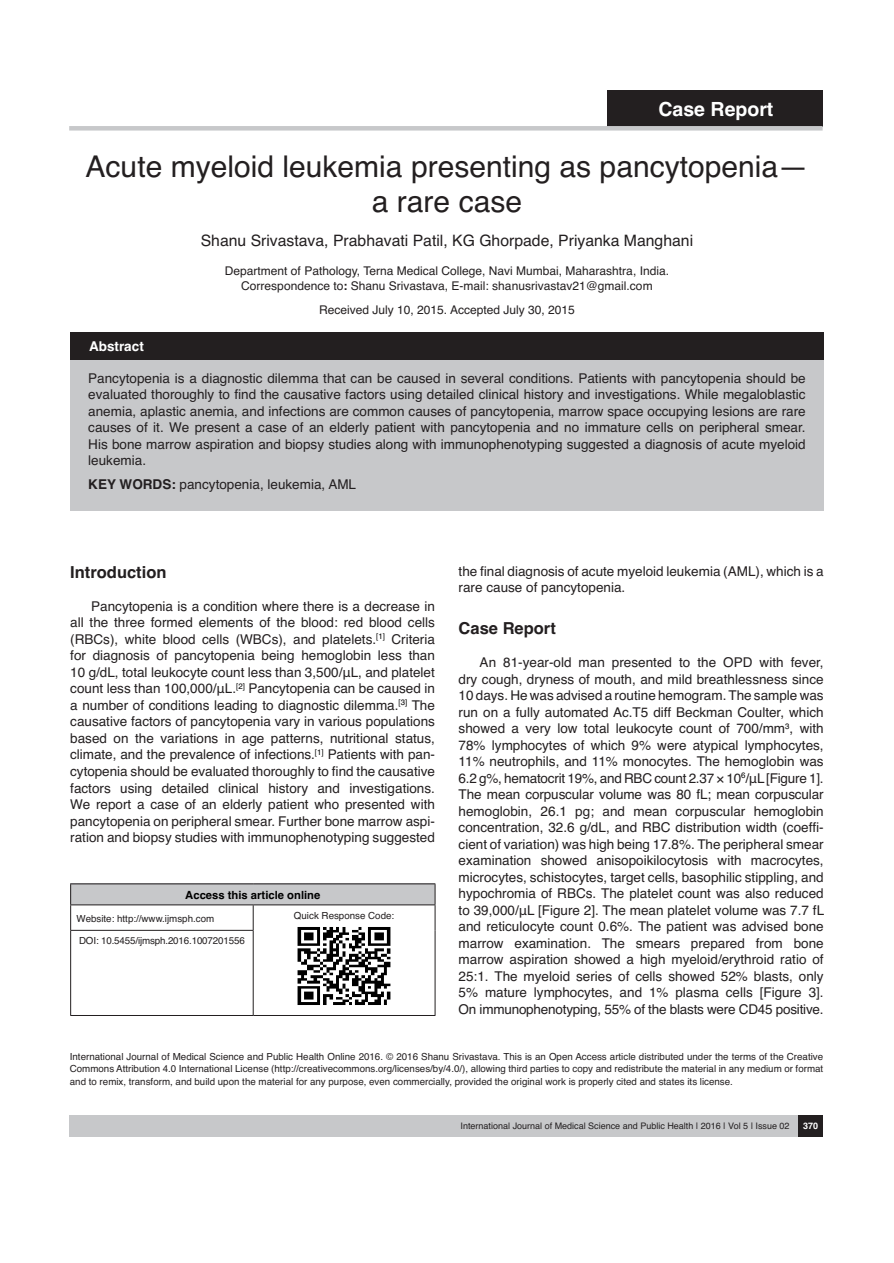
<style>
.page{position:relative;width:894px;height:1263px;background:#fff}
.page>*{position:absolute;margin:0;border:0;box-sizing:border-box;transform-origin:0 0}
.AT{font:30px/34.5px "Helvetica";color:#231f20;text-align:center}
.Article_Type{font:700 19.5px "Helvetica";color:#fff}
.t1{font:700 16.5px "Helvetica";color:#231f20}
.Author{font:15.75px "Helvetica";color:#231f20}
.para{font:13.5px/16.5px "Helvetica";color:#231f20;text-align:justify}
.abspara{font:13.5px/16.5px "Helvetica";color:#231f20;text-align:justify}
.abs{font:700 13.5px "Helvetica";color:#fff}
.Aff{font:12px "Helvetica";color:#231f20}
.Date{font:12px "Helvetica";color:#231f20}
.box_head{font:700 11.25px "Helvetica";color:#000}
.para-2{font:9.75px/12.8px "Helvetica";color:#231f20;text-align:justify}
.box_txt{font:9.75px "Helvetica";letter-spacing:-.015em;color:#231f20}
.box_txt_center{font:9.75px "Helvetica";color:#231f20}
.t2{font:9px "Helvetica";color:#231f20}
.Rhs_page_no{font:700 9px "Helvetica";color:#fff}
.s1{font-weight:700}
</style>
<div class="page">
<div style="left:607px;top:90px;width:215px;height:36px;background:#231f20"></div>
<div style="left:69px;top:1115px;width:729px;height:21px;background:#c7c8ca"></div>
<div style="left:798px;top:1115px;width:24px;height:21px;background:#231f20"></div>
<div style="left:69px;top:126px;width:753px;height:5px;background:#c7c8ca"></div>
<div style="left:71px;top:884px;width:364px;height:21px;background:#c7c8ca"></div>
<svg style="left:253px;top:905px;width:1px;height:25px"></svg>
<hr style="left:70px;top:930px;width:183px;height:1px;background:#231f20">
<hr style="left:253px;top:930px;width:1px;height:85px;background:#231f20">
<hr style="left:434px;top:930px;width:1px;height:85px;background:#231f20">
<hr style="left:253px;top:1015px;width:182px;height:1px;background:#231f20">
<hr style="left:70px;top:930px;width:1px;height:85px;background:#231f20">
<hr style="left:70px;top:1015px;width:183px;height:1px;background:#231f20">
<hr style="left:70px;top:883px;width:183px;height:1px;background:#231f20">
<svg style="left:70px;top:884px;width:1px;height:46px"></svg>
<hr style="left:253px;top:883px;width:182px;height:1px;background:#231f20">
<svg style="left:434px;top:884px;width:1px;height:46px"></svg>
<hr style="left:70px;top:904px;width:183px;height:1px;background:#231f20">
<hr style="left:253px;top:904px;width:182px;height:1px;background:#231f20">
<img style="left:297px;top:927px;width:94px;height:78px">
<div style="left:70px;top:372px;width:753px;height:139px;background:#c7c8ca"></div>
<div style="left:70px;top:344px;width:753px;height:28px;background:#c7c8ca"></div>
<div style="left:70px;top:332px;width:753px;height:27px;background:#231f20"></div>
<p class="Article_Type" style="left:658px;top:91px;width:116px">Case Report</p>
<p class="AT" style="left:86px;top:148px;width:723px">Acute myeloid leukemia presenting as pancytopenia— a rare case</p>
<p class="Author" style="left:201px;top:227px;width:493px">Shanu Srivastava, Prabhavati Patil, KG Ghorpade, Priyanka Manghani</p>
<p class="Aff" style="left:225px;top:260px;width:445px">Department of Pathology, Terna Medical College, Navi Mumbai, Maharashtra, India.</p>
<p class="Aff" style="left:241px;top:275px;width:413px">Correspondence to<span class="s1">:</span> Shanu Srivastava, E-mail: shanusrivastav21@gmail.com</p>
<p class="Date" style="left:319px;top:299px;width:257px">Received July 10, 2015. Accepted July 30, 2015</p>
<p class="abs" style="left:89px;top:334px;width:56px">Abstract</p>
<p class="abspara" style="left:88px;top:369px;width:718px">Pancytopenia is a diagnostic dilemma that can be caused in several conditions. Patients with pancytopenia should be evaluated thoroughly to find the causative factors using detailed clinical history and investigations. While megaloblastic anemia, aplastic anemia, and infections are common causes of pancytopenia, marrow space occupying lesions are rare causes of it. We present a case of an elderly patient with pancytopenia and no immature cells on peripheral smear.<br>His bone marrow aspiration and biopsy studies along with immunophenotyping suggested a diagnosis of acute myeloid leukemia.</p>
<p class="abspara" style="left:88px;top:475px;width:269px"><span class="s1">KEY WORDS:</span> pancytopenia, leukemia, AML</p>
<h1 class="t1" style="left:70px;top:557px;width:98px">Introduction</h1>
<p class="para" style="left:70px;top:597px;width:366px;text-indent:21px">Pancytopenia is a condition where there is a decrease in all the three formed elements of the blood: red blood cells (RBCs), white blood cells (WBCs), and platelets.<sup>[1]</sup> Criteria for diagnosis of pancytopenia being hemoglobin less than 10 g/dL, total leukocyte count less than 3,500/μL, and platelet count less than 100,000/μL.<sup>[2]</sup> Pancytopenia can be caused in a number of conditions leading to diagnostic dilemma.<sup>[3]</sup> The causative factors of pancytopenia vary in various populations based on the variations in age patterns, nutritional status, climate, and the prevalence of infections.<sup>[1]</sup> Patients with pan&shy;cytopenia should be evaluated thoroughly to find the causative factors using detailed clinical history and investigations.<br>We report a case of an elderly patient who presented with pancytopenia on peripheral smear. Further bone marrow aspi&shy;ration and biopsy studies with immunophenotyping suggested</p>
<p class="box_head" style="left:185px;top:884px;width:137px">Access this article online</p>
<p class="box_txt" style="left:77px;top:909px;width:139px">Website: http://www.ijmsph.com</p>
<p class="box_txt_center" style="left:294px;top:907px;width:102px">Quick Response Code:</p>
<p class="box_txt" style="left:79px;top:932px;width:167px">DOI: 10.5455/ijmsph.2016.1007201556</p>
<p class="para" style="left:458px;top:562px;width:366px">the final diagnosis of acute myeloid leukemia (AML), which is a rare cause of pancytopenia.</p>
<h1 class="t1" style="left:458px;top:613px;width:99px">Case Report</h1>
<p class="para" style="left:458px;top:653px;width:367px;text-indent:21px">An 81-year-old man presented to the OPD with fever, dry cough, dryness of mouth, and mild breathlessness since 10 days. He was advised a routine hemogram. The sample was run on a fully automated Ac.T5 diff Beckman Coulter, which showed a very low total leukocyte count of 700/mm<sup>3</sup>, with 78% lymphocytes of which 9% were atypical lymphocytes, 11% neutrophils, and 11% monocytes. The hemoglobin was 6.2 g%, hematocrit 19%, and RBC count 2.37 × 10<sup>6</sup>/μL [Figure 1].<br>The mean corpuscular volume was 80 fL; mean corpuscular hemoglobin, 26.1 pg; and mean corpuscular hemoglobin concentration, 32.6 g/dL, and RBC distribution width (coeffi&shy;cient of variation) was high being 17.8%. The peripheral smear examination showed anisopoikilocytosis with macrocytes, microcytes, schistocytes, target cells, basophilic stippling, and hypochromia of RBCs. The platelet count was also reduced to 39,000/μL [Figure 2]. The mean platelet volume was 7.7 fL and reticulocyte count 0.6%. The patient was advised bone marrow examination. The smears prepared from bone marrow aspiration showed a high myeloid/erythroid ratio of 25:1. The myeloid series of cells showed 52% blasts, only 5% mature lymphocytes, and 1% plasma cells [Figure 3].<br>On immunophenotyping, 55% of the blasts were CD45 positive.</p>
<p class="para-2" style="left:70px;top:1049px;width:754px">International Journal of Medical Science and Public Health Online 2016. © 2016 Shanu Srivastava. This is an Open Access article distributed under the terms of the Creative Commons Attribution 4.0 International License (http://creativecommons.org/licenses/by/4.0/), allowing third parties to copy and redistribute the material in any medium or format and to remix, transform, and build upon the material for any purpose, even commercially, provided the original work is properly cited and states its license.</p>
<p class="t2" style="left:460px;top:1118px;width:330px">International Journal of Medical Science and Public Health | 2016 | Vol 5 | Issue 02</p>
<p class="Rhs_page_no" style="left:802px;top:1117px;width:17px">370</p>
</div>
